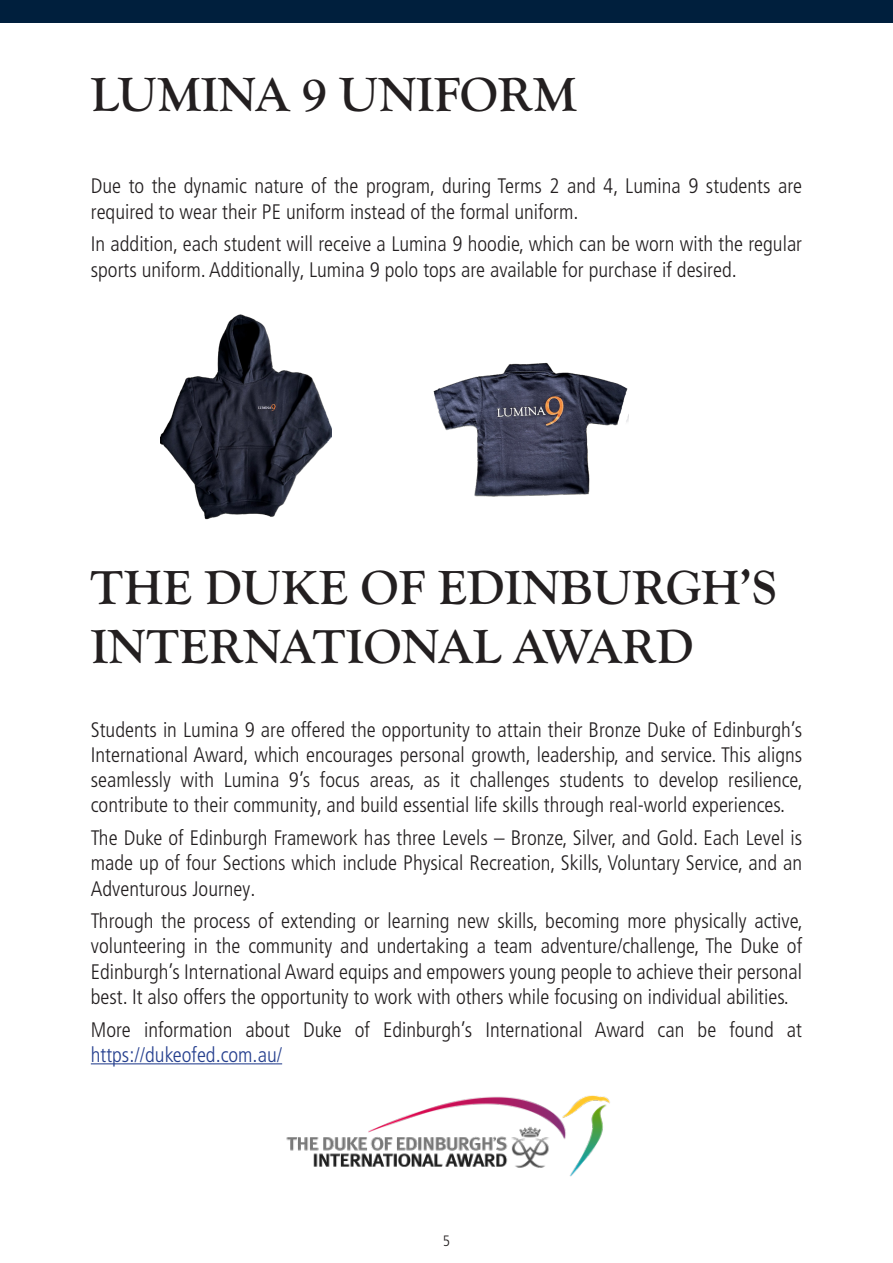
<style>
.page{position:relative;width:893px;height:1263px;background:#fff}
.page>*{position:absolute;margin:0;border:0;box-sizing:border-box;transform-origin:0 0}
.t1{font:700 49.5px/59.4px "Goudy Old Sty";color:#231f20}
.t2{font:300 condensed 21px/25.2px "Frutiger LT Pro";color:#231f20}
.t3{font:300 condensed 15px "Frutiger LT Pro";color:#231f20}
.s1{color:#253f8e}
</style>
<div class="page">
<div style="left:0;top:0;width:893px;height:22px;background:#001f3d"></div>
<hr style="left:91px;top:1063px;width:191px;height:1px;background:#253f8e">
<img style="left:286px;top:1096px;width:324px;height:81px">
<img style="left:161px;top:314px;width:170px;height:206px">
<img style="left:433px;top:362px;width:195px;height:135px">
<p class="t1" style="left:91px;top:66px;width:487px">LUMINA 9 UNIFORM</p>
<p class="t2" style="left:91px;top:174px;width:713px">Due to the dynamic nature of the program, during Terms 2 and 4, Lumina 9 students are required to wear their PE uniform instead of the formal uniform.</p>
<p class="t2" style="left:91px;top:232px;width:713px">In addition, each student will receive a Lumina 9 hoodie, which can be worn with the regular sports uniform. Additionally, Lumina 9 polo tops are available for purchase if desired.</p>
<p class="t1" style="left:91px;top:558px;width:687px">THE DUKE OF EDINBURGH’S<br>INTERNATIONAL AWARD</p>
<p class="t2" style="left:91px;top:717px;width:713px;text-align:justify">Students in Lumina 9 are offered the opportunity to attain their Bronze Duke of Edinburgh’s International Award, which encourages personal growth, leadership, and service. This aligns seamlessly with Lumina 9’s focus areas, as it challenges students to develop resilience, contribute to their community, and build essential life skills through real-world experiences.</p>
<p class="t2" style="left:91px;top:825px;width:713px;text-align:justify">The Duke of Edinburgh Framework has three Levels – Bronze, Silver, and Gold. Each Level is made up of four Sections which include Physical Recreation, Skills, Voluntary Service, and an Adventurous Journey.</p>
<p class="t2" style="left:91px;top:909px;width:714px;text-align:justify">Through the process of extending or learning new skills, becoming more physically active, volunteering in the community and undertaking a team adventure/challenge, The Duke of Edinburgh’s International Award equips and empowers young people to achieve their personal best. It also offers the opportunity to work with others while focusing on individual abilities.</p>
<p class="t2" style="left:91px;top:1017px;width:713px">More information about Duke of Edinburgh’s International Award can be found at <span class="s1">https://dukeofed.com.au/</span></p>
<p class="t3" style="left:443px;top:1232px;width:9px">5</p>
</div>
